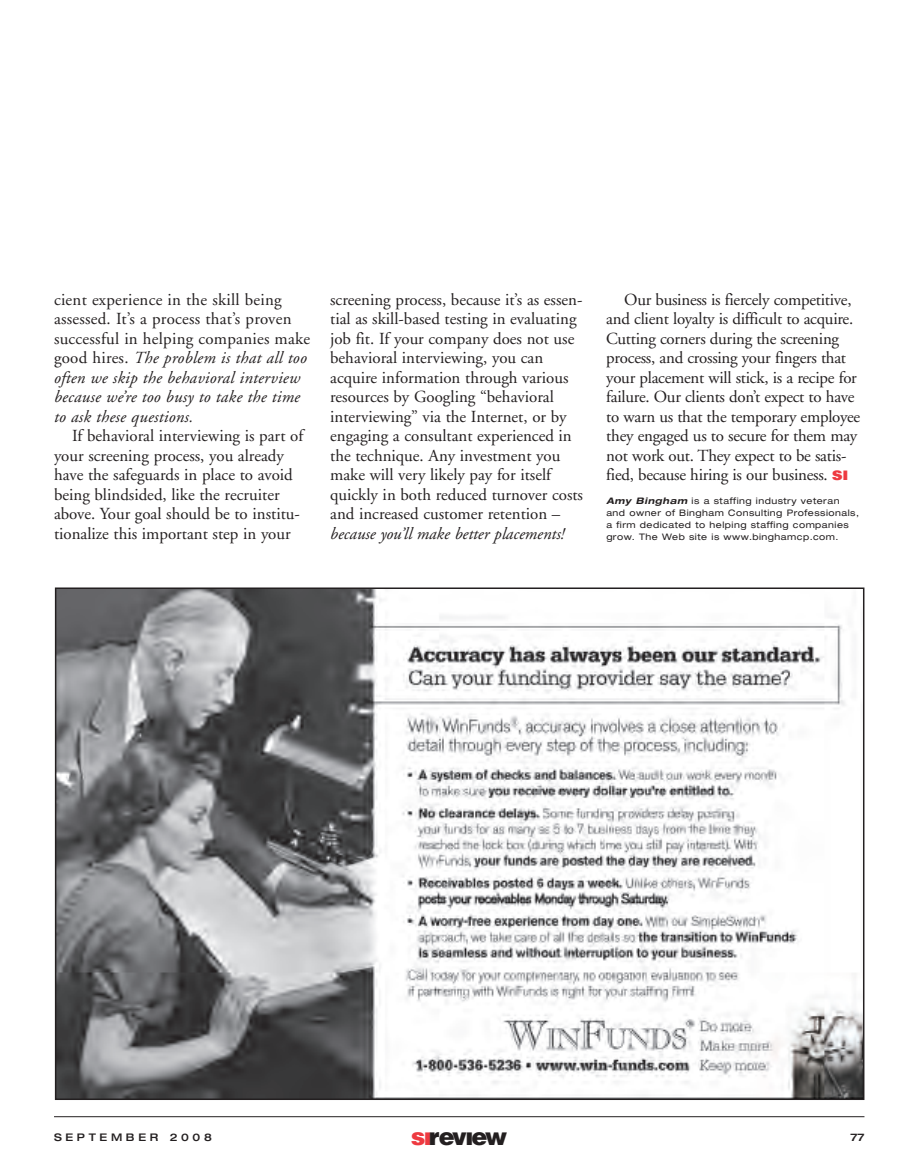
<style>
.page{position:relative;width:905px;height:1175px;background:#fff}
.page>*{position:absolute;margin:0;border:0;box-sizing:border-box;transform-origin:0 0}
.t1{font:900 24px "Helvetica LT Std";letter-spacing:-.08em;color:#231f20}
.t2{font:16.8px/19.5px "Adobe Garamond";color:#231f20}
.t3{font:italic 16.8px/19.5px "Adobe Garamond";letter-spacing:.015em;color:#231f20}
.t4{font:500 expanded 10.5px "Helvetica Neue LT Std";letter-spacing:.35em;color:#231f20}
.t5{font:expanded 9px/12px "Helvetica Neue LT Std";letter-spacing:.055em;color:#231f20}
.s1{font-style:normal}
.s2{font-family:"Helvetica LT Std";font-weight:900;font-size:18px;color:#ee3a41}
.s3{font-weight:700;font-style:italic}
.s4{color:#ee3a41}
</style>
<div class="page">
<hr style="left:54px;top:1116px;width:810px;height:1px;background:#231f20">
<img style="left:58px;top:590px;width:803px;height:507px">
<p class="t3" style="left:54px;top:291px;width:258px"><span class="s1">cient experience in the skill being assessed. It’s a process that’s proven successful in helping companies make good hires.</span> The problem is that all too often we skip the behavioral interview because we’re too busy to take the time to ask these questions.</p>
<p class="t2" style="left:54px;top:427px;width:251px;text-indent:18px">If behavioral interviewing is part of your screening process, you already have the safeguards in place to avoid being blindsided, like the recruiter above. Your goal should be to institu&shy;tionalize this important step in your</p>
<p class="t2" style="left:330px;top:291px;width:254px">screening process, because it’s as essen&shy;tial as skill-based testing in evaluating job fit. If your company does not use behavioral interviewing, you can acquire information through various resources by Googling “behavioral interviewing” via the Internet, or by engaging a consultant experienced in the technique. Any investment you make will very likely pay for itself quickly in both reduced turnover costs and increased customer retention –</p>
<p class="t3" style="left:330px;top:525px;width:235px">because you’ll make better placements!</p>
<p class="t2" style="left:606px;top:291px;width:255px;text-indent:18px">Our business is fiercely competitive, and client loyalty is difficult to acquire.<br>Cutting corners during the screening process, and crossing your fingers that your placement will stick, is a recipe for failure. Our clients don’t expect to have to warn us that the temporary employee they engaged us to secure for them may not work out. They expect to be satis&shy;fied, because hiring is our business. <span class="s2">sı</span></p>
<p class="t5" style="left:606px;top:496px;width:254px"><span class="s3">Amy Bingham</span> is a staffing industry veteran and owner of Bingham Consulting Professionals, a firm dedicated to helping staffing companies grow. The Web site is www.binghamcp.com.</p>
<p class="t4" style="left:54px;top:1133px;width:159px">SEPTEMBER 2008</p>
<h1 class="t1" style="left:411px;top:1127px;width:98px"><span class="s4">sı</span>revıew</h1>
<p class="t4" style="left:850px;top:1133px;width:16px">77</p>
</div>
